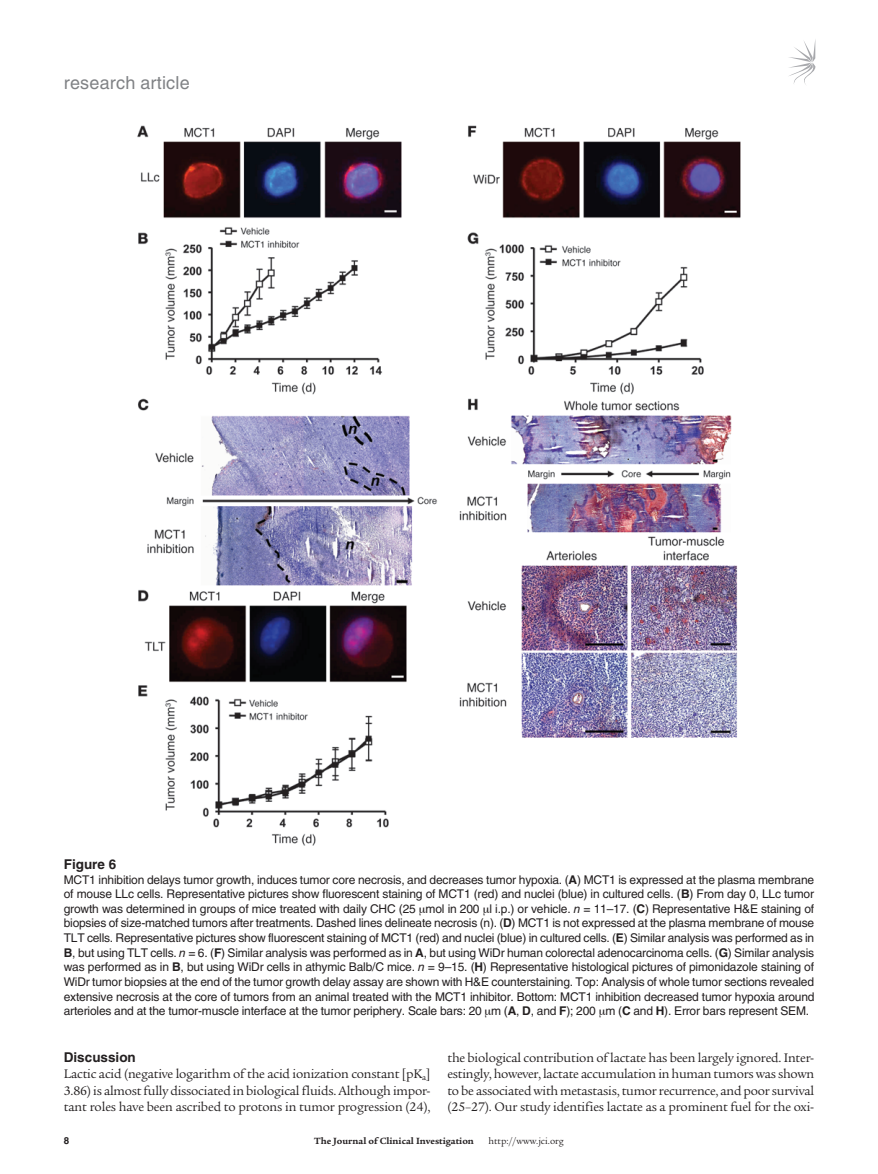
<style>
.page{position:relative;width:878px;height:1174px;background:#fff}
.page>*{position:absolute;margin:0;border:0;box-sizing:border-box;transform-origin:0 0}
.t1{font:18px "Helvetica LT Std";letter-spacing:.01em;color:#808285}
.t2{font:13.5px/16.5px "Legacy Serif Std";letter-spacing:-.015em;color:#231f20;text-align:justify}
.t3{font:700 13.5px "Helvetica LT Std";color:#231f20}
.t4{font:12px/14.5px "Helvetica LT Std";letter-spacing:-.015em;color:#231f20;text-align:justify}
.t5{font:700 9.75px "Legacy Serif Std";color:#231f20}
.t6{font:9.75px "Legacy Serif Std";color:#231f20}
.s1{font-weight:700}
.s2{font-style:italic}
</style>
<div class="page">
<svg style="left:789px;top:41px;width:26px;height:44px"></svg>
<img style="left:137px;top:125px;width:604px;height:721px">
<h1 class="t1" style="left:64px;top:72px;width:127px">research article</h1>
<p class="t3" style="left:64px;top:856px;width:53px">Figure 6</p>
<p class="t4" style="left:64px;top:872px;width:752px">MCT1 inhibition delays tumor growth, induces tumor core necrosis, and decreases tumor hypoxia. (<span class="s1">A</span>) MCT1 is expressed at the plasma membrane of mouse LLc cells. Representative pictures show fluorescent staining of MCT1 (red) and nuclei (blue) in cultured cells. (<span class="s1">B</span>) From day 0, LLc tumor growth was determined in groups of mice treated with daily CHC (25 mol in 200 l i.p.) or vehicle. <span class="s2">n =</span> 11–17. (<span class="s1">C</span>) Representative H&amp;E staining of biopsies of size-matched tumors after treatments. Dashed lines delineate necrosis (n). (<span class="s1">D</span>) MCT1 is not expressed at the plasma membrane of mouse TLT cells. Representative pictures show fluorescent staining of MCT1 (red) and nuclei (blue) in cultured cells. (<span class="s1">E</span>) Similar analysis was performed as in <span class="s1">B</span>, but using TLT cells. <span class="s2">n =</span> 6. (<span class="s1">F</span>) Similar analysis was performed as in <span class="s1">A</span>, but using WiDr human colorectal adenocarcinoma cells. (<span class="s1">G</span>) Similar analysis was performed as in <span class="s1">B</span>, but using WiDr cells in athymic Balb/C mice. <span class="s2">n =</span> 9–15. (<span class="s1">H</span>) Representative histological pictures of pimonidazole staining of WiDr tumor biopsies at the end of the tumor growth delay assay are shown with H&amp;E counterstaining. Top: Analysis of whole tumor sections revealed extensive necrosis at the core of tumors from an animal treated with the MCT1 inhibitor. Bottom: MCT1 inhibition decreased tumor hypoxia around arterioles and at the tumor-muscle interface at the tumor periphery. Scale bars: 20 m (<span class="s1">A</span>, <span class="s1">D</span>, and <span class="s1">F</span>); 200 m (<span class="s1">C</span> and <span class="s1">H</span>). Error bars represent SEM.</p>
<p class="t3" style="left:64px;top:1048px;width:74px">Discussion</p>
<p class="t2" style="left:64px;top:1065px;width:368px">Lactic acid (negative logarithm of the acid ionization constant [pK<sub>a</sub>] 3.86) is almost fully dissociated in biological fluids. Although impor&shy;tant roles have been ascribed to protons in tumor progression (24),</p>
<p class="t2" style="left:447px;top:1049px;width:368px">the biological contribution of lactate has been largely ignored. Inter&shy;estingly, however, lactate accumulation in human tumors was shown to be associated with metastasis, tumor recurrence, and poor survival (25–27). Our study identifies lactate as a prominent fuel for the oxi-</p>
<p class="t5" style="left:314px;top:1135px;width:161px">The Journal of Clinical Investigation</p>
<p class="t6" style="left:488px;top:1135px;width:77px">http://www.jci.org</p>
</div>
